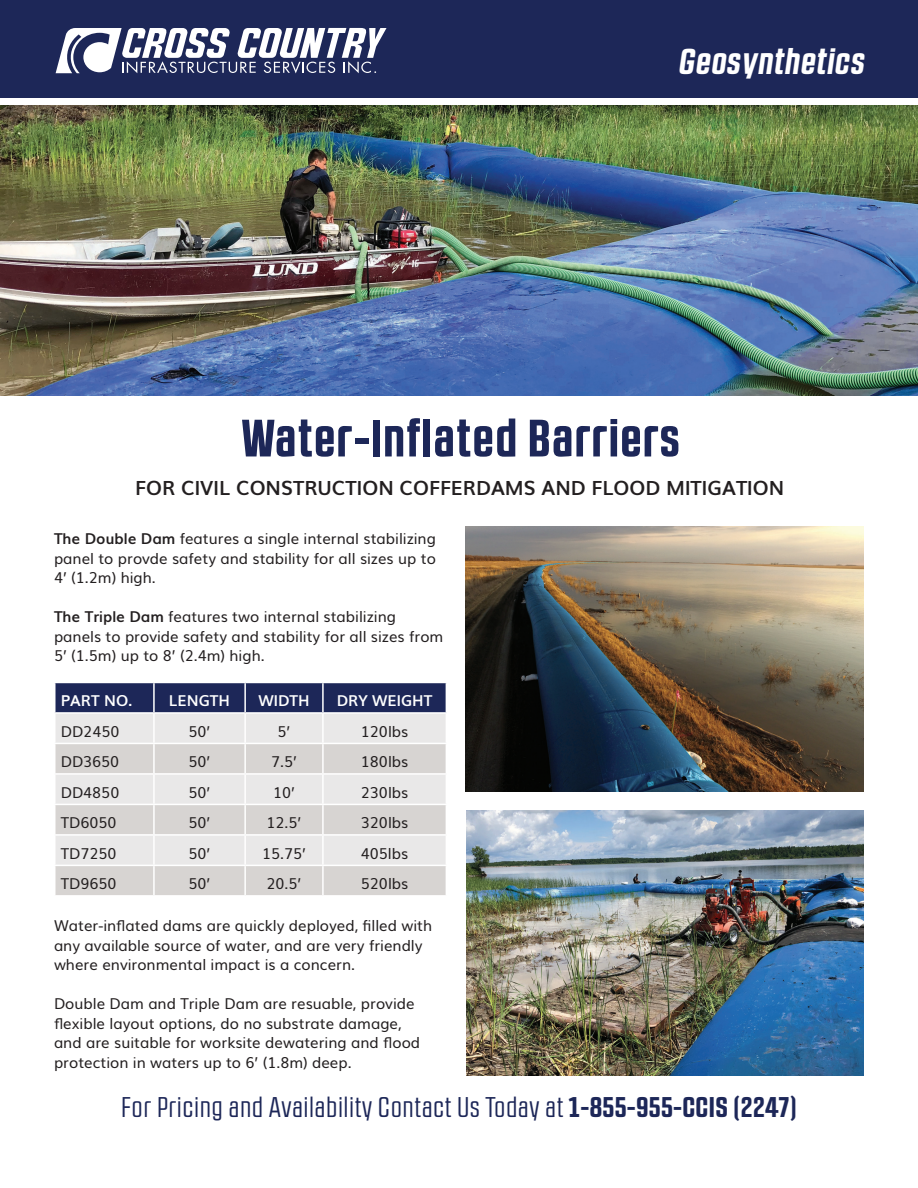
<style>
.page{position:relative;width:918px;height:1188px;background:#fff}
.page>*{position:absolute;margin:0;border:0;box-sizing:border-box;transform-origin:0 0}
.t1{font:700 52.5px "RB No 2.1 a";letter-spacing:.04em;color:#1d2758}
.t2{font:italic 700 36px "RB No 2.1 a";letter-spacing:.04em;color:#fff}
.t3{font:28.5px "RB No 2.1 a";letter-spacing:.04em;color:#1d2758}
.t4{font:700 19.5px "Muli";color:#231f20}
.t5{font:15px/19.5px "Muli";color:#231f20}
.t6{font:700 15px "Muli";color:#fff}
.s1{font-weight:700}
</style>
<div class="page">
<div style="left:0;top:0;width:918px;height:97px;background:#1d2758"></div>
<svg style="left:56px;top:28px;width:331px;height:45px"></svg>
<img style="left:0;top:106px;width:918px;height:289px">
<img style="left:466px;top:526px;width:397px;height:266px">
<img style="left:467px;top:810px;width:397px;height:266px">
<svg style="left:55px;top:682px;width:392px;height:213px;background:#c7c7cd"></svg>
<p class="t2" style="left:679px;top:40px;width:187px">Geosynthetics</p>
<p class="t1" style="left:242px;top:407px;width:439px">Water-Inflated Barriers</p>
<p class="t4" style="left:135px;top:472px;width:650px">FOR CIVIL CONSTRUCTION COFFERDAMS AND FLOOD MITIGATION</p>
<p class="t5" style="left:54px;top:528px;width:383px;text-align:justify"><span class="s1">The Double Dam</span> features a single internal stabilizing panel to provde safety and stability for all sizes up to 4’ (1.2m) high.</p>
<p class="t5" style="left:54px;top:606px;width:391px"><span class="s1">The Triple Dam</span> features two internal stabilizing panels to provide safety and stability for all sizes from<br>5’ (1.5m) up to 8’ (2.4m) high.</p>
<p class="t6" style="left:61px;top:689px;width:73px">PART NO.</p>
<p class="t6" style="left:169px;top:689px;width:63px">LENGTH</p>
<p class="t6" style="left:258px;top:689px;width:53px">WIDTH</p>
<p class="t6" style="left:337px;top:689px;width:97px">DRY WEIGHT</p>
<p class="t5" style="left:61px;top:720px;width:60px">DD2450</p>
<p class="t5" style="left:189px;top:720px;width:23px">50’</p>
<p class="t5" style="left:278px;top:720px;width:14px">5’</p>
<p class="t5" style="left:361px;top:720px;width:49px">120lbs</p>
<p class="t5" style="left:61px;top:751px;width:60px">DD3650</p>
<p class="t5" style="left:189px;top:751px;width:23px">50’</p>
<p class="t5" style="left:271px;top:751px;width:27px">7.5’</p>
<p class="t5" style="left:361px;top:751px;width:49px">180lbs</p>
<p class="t5" style="left:61px;top:781px;width:60px">DD4850</p>
<p class="t5" style="left:189px;top:781px;width:23px">50’</p>
<p class="t5" style="left:273px;top:781px;width:23px">10’</p>
<p class="t5" style="left:361px;top:781px;width:49px">230lbs</p>
<p class="t5" style="left:61px;top:812px;width:57px">TD6050</p>
<p class="t5" style="left:189px;top:812px;width:23px">50’</p>
<p class="t5" style="left:267px;top:812px;width:36px">12.5’</p>
<p class="t5" style="left:361px;top:812px;width:49px">320lbs</p>
<p class="t5" style="left:61px;top:842px;width:57px">TD7250</p>
<p class="t5" style="left:189px;top:842px;width:23px">50’</p>
<p class="t5" style="left:262px;top:842px;width:45px">15.75’</p>
<p class="t5" style="left:361px;top:842px;width:49px">405lbs</p>
<p class="t5" style="left:61px;top:873px;width:57px">TD9650</p>
<p class="t5" style="left:189px;top:873px;width:23px">50’</p>
<p class="t5" style="left:267px;top:873px;width:36px">20.5’</p>
<p class="t5" style="left:361px;top:873px;width:49px">520lbs</p>
<p class="t5" style="left:54px;top:915px;width:380px">Water-inflated dams are quickly deployed, filled with any available source of water, and are very friendly where environmental impact is a concern.</p>
<p class="t5" style="left:54px;top:993px;width:368px">Double Dam and Triple Dam are resuable, provide flexible layout options, do no substrate damage, and are suitable for worksite dewatering and flood protection in waters up to 6’ (1.8m) deep.</p>
<p class="t3" style="left:122px;top:1091px;width:676px">For Pricing and Availability Contact Us Today at <span class="s1">1-855-955-CCIS (2247)</span></p>
</div>
